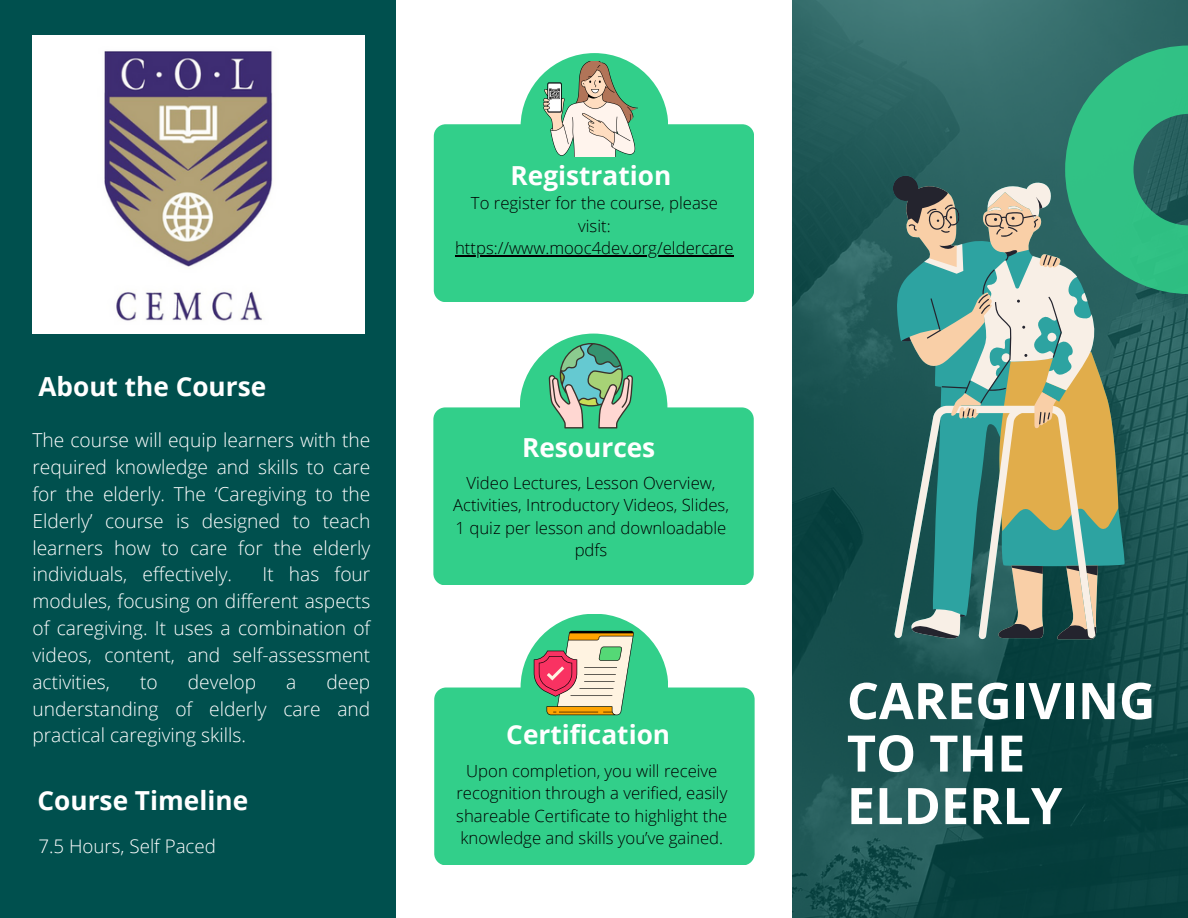
<style>
.page{position:relative;width:1188px;height:918px;background:#fff}
.page>*{position:absolute;margin:0;border:0;box-sizing:border-box;transform-origin:0 0}
.t1{font:700 50.4px/52.5px "Open Sans";color:#fff}
.t2{font:700 26.25px "Open Sans";color:#fff}
.t3{font:300 19.2px/26.8px "Open Sans";color:#fff;text-align:justify}
.t4{font:300 18.75px "Open Sans";color:#fff}
.t5{font:300 16.65px/22.5px "Open Sans";color:#000;text-align:center}
</style>
<div class="page">
<img style="left:792px;top:0;width:396px;height:918px">
<div style="left:0;top:0;width:396px;height:917px;background:#00504e"></div>
<div style="left:520px;top:334px;width:147px;height:147px;background:#32cf8a;border-radius:50%"></div>
<div style="left:433px;top:407px;width:321px;height:178px;background:#32cf8a;border-radius:12px"></div>
<div style="left:521px;top:614px;width:147px;height:147px;background:#32cf8a;border-radius:50%"></div>
<div style="left:434px;top:688px;width:321px;height:177px;background:#32cf8a;border-radius:12px"></div>
<img style="left:32px;top:35px;width:332px;height:298px">
<svg style="left:1065px;top:46px;width:123px;height:248px;background:#2e9f77"></svg>
<svg style="left:549px;top:343px;width:84px;height:85px"></svg>
<svg style="left:534px;top:631px;width:100px;height:84px"></svg>
<div style="left:434px;top:124px;width:320px;height:178px;background:#32cf8a;border-radius:12px"></div>
<div style="left:521px;top:53px;width:147px;height:148px;background:#32cf8a;border-radius:50%"></div>
<img style="left:544px;top:62px;width:94px;height:94px">
<svg style="left:1098px;top:176px;width:27px;height:463px;background:#247a68"></svg>
<svg style="left:1098px;top:352px;width:20px;height:179px;background:#989053"></svg>
<svg style="left:893px;top:176px;width:205px;height:463px;background:#779b88"></svg>
<hr style="left:455px;top:255px;width:279px;height:1px;background:#000">
<p class="t2" style="left:38px;top:368px;width:229px">About the Course</p>
<h2 class="t3" style="left:32px;top:426px;width:339px">The course will equip learners with the required knowledge and skills to care for the elderly. The ‘Caregiving to the Elderly’ course is designed to teach learners how to care for the elderly individuals, effectively.</h2>
<h2 class="t3" style="left:32px;top:561px;width:339px;text-indent:230px">It has four modules, focusing on different aspects of caregiving. It uses a combination of videos, content, and self-assessment activities,</h2>
<h2 class="t3" style="left:32px;top:668px;width:339px;text-indent:294px">deep understanding of elderly care and practical caregiving skills.</h2>
<h2 class="t3" style="left:140px;top:668px;width:19px">to</h2>
<h2 class="t3" style="left:188px;top:668px;width:70px">develop</h2>
<h2 class="t3" style="left:286px;top:668px;width:12px">a</h2>
<p class="t2" style="left:38px;top:782px;width:212px">Course Timeline</p>
<h2 class="t4" style="left:38px;top:833px;width:179px">7.5 Hours, Self Paced</h2>
<p class="t2" style="left:511px;top:157px;width:162px">Registration</p>
<h2 class="t5" style="left:471px;top:192px;width:248px">To register for the course, please visit:</h2>
<p class="t5" style="left:455px;top:237px;width:280px">https://www.mooc4dev.org/eldercare</p>
<p class="t2" style="left:522px;top:429px;width:135px">Resources</p>
<h2 class="t5" style="left:453px;top:471px;width:277px">Video Lectures, Lesson Overview,<br>Activities, Introductory Videos, Slides,<br>1 quiz per lesson and downloadable pdfs</h2>
<p class="t2" style="left:506px;top:716px;width:165px">Certification</p>
<h3 class="t5" style="left:456px;top:759px;width:273px">Upon completion, you will receive recognition through a verified, easily shareable Certificate to highlight the knowledge and skills you’ve gained.</h3>
<h3 class="t1" style="left:847px;top:673px;width:310px">CAREGIVING<br>TO THE<br>ELDERLY</h3>
</div>
